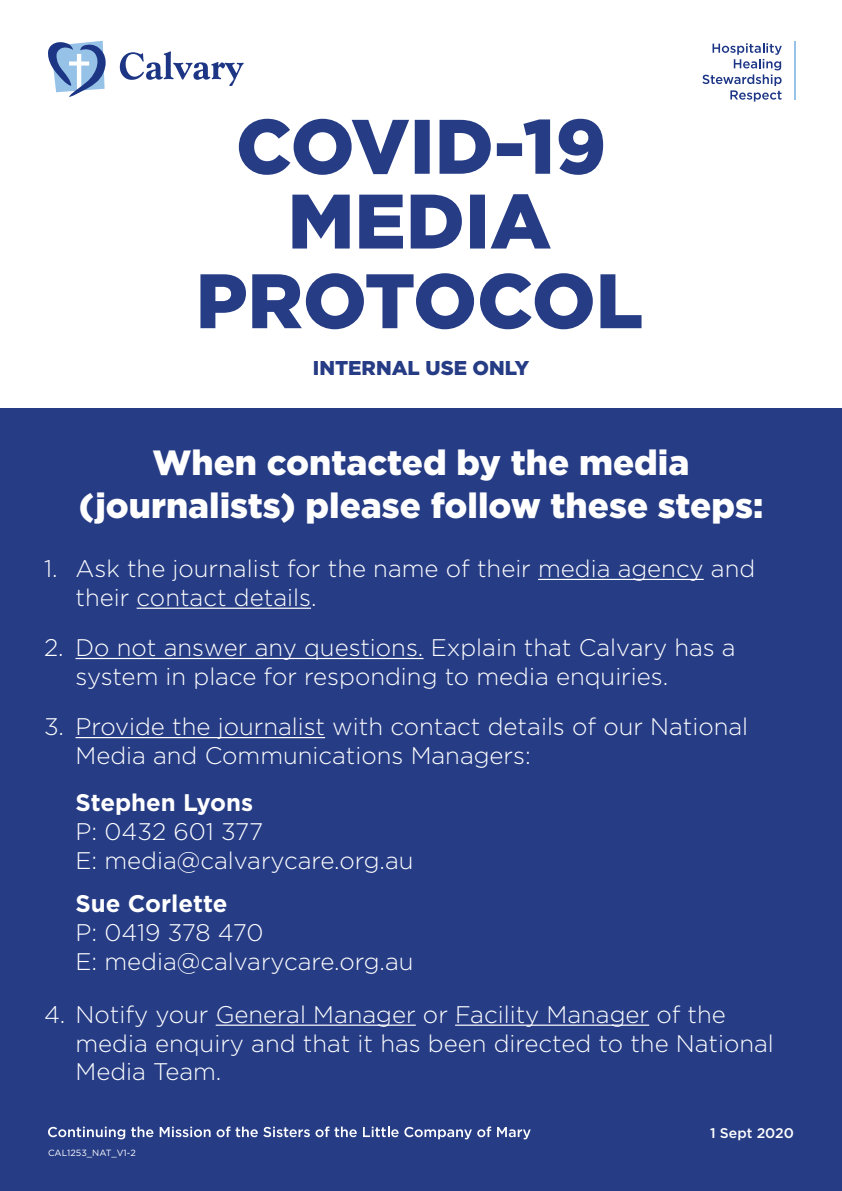
<style>
.page{position:relative;width:842px;height:1191px;background:#fff}
.page>*{position:absolute;margin:0;border:0;box-sizing:border-box;transform-origin:0 0}
.t1{font:900 35px "Gotham";color:#fff}
.t2{font:300 24px/28.8px "Gotham";color:#fff}
.t3{font:700 24px "Gotham";color:#fff}
.t4{font:900 20px "Gotham";color:#263c85}
.t5{font:500 14px "Gotham";color:#fff}
.t6{font:9px "Gotham";color:#fff}
.s1{font-weight:700}
</style>
<div class="page">
<div style="left:0;top:408px;width:842px;height:783px;background:#263c85"></div>
<svg style="left:48px;top:40px;width:58px;height:57px"></svg>
<svg style="left:120px;top:51px;width:124px;height:35px"></svg>
<svg style="left:48px;top:1126px;width:77px;height:13px"></svg>
<svg style="left:131px;top:1126px;width:22px;height:11px"></svg>
<svg style="left:160px;top:1126px;width:51px;height:11px"></svg>
<svg style="left:217px;top:1126px;width:140px;height:11px"></svg>
<svg style="left:363px;top:1126px;width:128px;height:13px"></svg>
<svg style="left:497px;top:1127px;width:34px;height:12px"></svg>
<hr style="left:538px;top:579px;width:166px;height:1px;background:#fff">
<hr style="left:137px;top:607px;width:174px;height:2px;background:#fff">
<hr style="left:76px;top:658px;width:347px;height:1px;background:#fff">
<hr style="left:76px;top:737px;width:249px;height:1px;background:#fff">
<hr style="left:216px;top:1024px;width:200px;height:1px;background:#fff">
<hr style="left:455px;top:1024px;width:194px;height:1px;background:#fff">
<svg style="left:702px;top:43px;width:80px;height:59px"></svg>
<hr style="left:794px;top:41px;width:2px;height:58px;background:#96c2e8">
<svg style="left:200px;top:273px;width:441px;height:56px"></svg>
<svg style="left:292px;top:194px;width:259px;height:54px"></svg>
<svg style="left:239px;top:119px;width:364px;height:56px"></svg>
<p class="t4" style="left:313px;top:354px;width:218px">INTERNAL USE ONLY</p>
<p class="t1" style="left:153px;top:438px;width:538px">When contacted by the media</p>
<p class="t1" style="left:79px;top:481px;width:686px">(journalists) please follow these steps:</p>
<p class="t2" style="left:44px;top:553px;width:15px">1.</p>
<p class="t2" style="left:76px;top:553px;width:681px">Ask the journalist for the name of their media agency and their contact details.</p>
<p class="t2" style="left:44px;top:632px;width:21px">2.</p>
<p class="t2" style="left:76px;top:632px;width:662px">Do not answer any questions. Explain that Calvary has a system in place for responding to media enquiries.</p>
<p class="t2" style="left:44px;top:711px;width:22px">3.</p>
<p class="t2" style="left:76px;top:711px;width:674px">Provide the journalist with contact details of our National<br>Media and Communications Managers:</p>
<p class="t3" style="left:76px;top:786px;width:179px">Stephen Lyons</p>
<p class="t2" style="left:76px;top:816px;width:189px">P: 0432 601 377</p>
<p class="t2" style="left:76px;top:845px;width:339px">E: media@calvarycare.org.au</p>
<p class="t2" style="left:76px;top:889px;width:339px"><span class="s1">Sue Corlette<br></span>P: 0419 378 470<br>E: media@calvarycare.org.au</p>
<p class="t2" style="left:44px;top:999px;width:683px">4. Notify your General Manager or Facility Manager of the</p>
<p class="t2" style="left:76px;top:1028px;width:700px">media enquiry and that it has been directed to the National<br>Media Team.</p>
<p class="t6" style="left:48px;top:1147px;width:89px">CAL1253_NAT_V1-2</p>
<p class="t5" style="left:710px;top:1123px;width:85px">1 Sept 2020</p>
</div>
